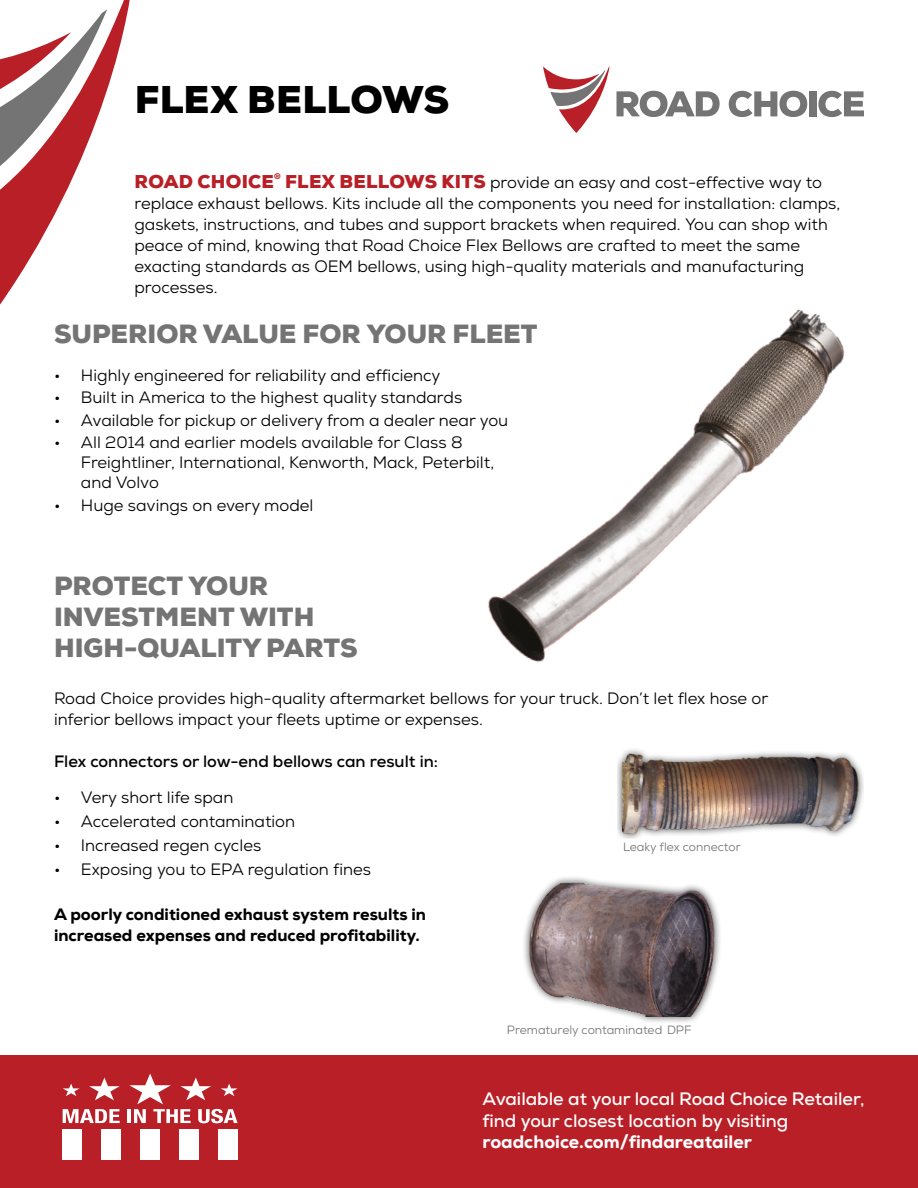
<style>
.page{position:relative;width:918px;height:1188px;background:#fff}
.page>*{position:absolute;margin:0;border:0;box-sizing:border-box;transform-origin:0 0}
.t1{font:900 37.5px "Nexa";color:#000}
.t2{font:900 25.5px/30.6px "Nexa";color:#757474}
.t3{font:700 18px/21.6px "Nexa";color:#fffdfd}
.t4{font:800 18px "Nexa";color:#fffdfd}
.t5{font:900 18px "Nexa";letter-spacing:.015em;color:#b91f27}
.t6{font:16.5px/21px "Nexa";color:#000}
.t7{font:800 16.5px/21px "Nexa";color:#000}
.t8{font:700 16.5px "Nexa";color:#000}
.t9{font:12px "Nexa";color:#757474}
.t10{font:900 7.8px "Nexa";color:#b91f27}
.s1{font-weight:900;font-size:18px;color:#b91f27}
</style>
<div class="page">
<svg style="left:0;top:0;width:130px;height:305px"></svg>
<svg style="left:616px;top:91px;width:104px;height:26px"></svg>
<svg style="left:729px;top:91px;width:78px;height:26px"></svg>
<div style="left:809px;top:91px;width:7px;height:25px;background:#757474"></div>
<svg style="left:818px;top:91px;width:46px;height:26px"></svg>
<svg style="left:543px;top:66px;width:67px;height:67px"></svg>
<div style="left:1px;top:1056px;width:917px;height:132px;background:#b91f27"></div>
<div style="left:63px;top:1129px;width:19px;height:31px;background:#fff"></div>
<div style="left:102px;top:1129px;width:19px;height:31px;background:#fff"></div>
<div style="left:140px;top:1129px;width:20px;height:31px;background:#fff"></div>
<div style="left:179px;top:1129px;width:20px;height:31px;background:#fff"></div>
<div style="left:218px;top:1129px;width:20px;height:31px;background:#fff"></div>
<svg style="left:89px;top:1078px;width:31px;height:22px"></svg>
<svg style="left:63px;top:1084px;width:17px;height:12px"></svg>
<svg style="left:63px;top:1109px;width:57px;height:14px"></svg>
<hr style="left:128px;top:1109px;width:3px;height:14px;background:#fff">
<svg style="left:129px;top:1073px;width:109px;height:50px"></svg>
<img style="left:488px;top:309px;width:357px;height:353px">
<img style="left:622px;top:749px;width:242px;height:89px">
<div style="left:522px;top:875px;width:200px;height:149px;background:#000;opacity:.75"></div>
<img style="left:522px;top:883px;width:200px;height:133px">
<h1 class="t1" style="left:135px;top:75px;width:316px">FLEX BELLOWS</h1>
<p class="t5" style="left:135px;top:170px;width:141px">ROAD CHOICE</p>
<p class="t10" style="left:274px;top:171px;width:8px">®</p>
<p class="t6" style="left:134px;top:172px;width:707px;text-indent:151px"><span class="s1">FLEX BELLOWS KITS</span> provide an easy and cost-effective way to replace exhaust bellows. Kits include all the components you need for installation: clamps, gaskets, instructions, and tubes and support brackets when required. You can shop with peace of mind, knowing that Road Choice Flex Bellows are crafted to meet the same exacting standards as OEM bellows, using high-quality materials and manufacturing processes.</p>
<h2 class="t2" style="left:54px;top:318px;width:485px">SUPERIOR VALUE FOR YOUR FLEET</h2>
<p class="t6" style="left:54px;top:365px;width:388px">• Highly engineered for reliability and efficiency</p>
<p class="t6" style="left:54px;top:387px;width:410px">• Built in America to the highest quality standards</p>
<p class="t6" style="left:54px;top:410px;width:456px">• Available for pickup or delivery from a dealer near you</p>
<p class="t6" style="left:81px;top:433px;width:415px;line-height:19.8px;text-indent:-27px">• All 2014 and earlier models available for Class 8<br>Freightliner, International, Kenworth, Mack, Peterbilt, and Volvo</p>
<p class="t6" style="left:54px;top:494px;width:261px">• Huge savings on every model</p>
<h2 class="t2" style="left:54px;top:571px;width:305px">PROTECT YOUR<br>INVESTMENT WITH<br>HIGH-QUALITY PARTS</h2>
<p class="t6" style="left:54px;top:688px;width:716px">Road Choice provides high-quality aftermarket bellows for your truck. Don’t let flex hose or inferior bellows impact your fleets uptime or expenses.</p>
<p class="t8" style="left:54px;top:751px;width:385px">Flex connectors or low-end bellows can result in:</p>
<p class="t6" style="left:54px;top:787px;width:181px">• Very short life span</p>
<p class="t6" style="left:54px;top:811px;width:243px">• Accelerated contamination</p>
<p class="t6" style="left:54px;top:835px;width:209px">• Increased regen cycles</p>
<p class="t6" style="left:54px;top:859px;width:318px">• Exposing you to EPA regulation fines</p>
<p class="t7" style="left:54px;top:904px;width:374px">A poorly conditioned exhaust system results in increased expenses and reduced profitability.</p>
<p class="t9" style="left:623px;top:839px;width:119px">Leaky flex connector</p>
<p class="t9" style="left:507px;top:1022px;width:186px">Prematurely contaminated DPF</p>
<p class="t3" style="left:482px;top:1088px;width:384px">Available at your local Road Choice Retailer, find your closest location by visiting</p>
<p class="t4" style="left:482px;top:1131px;width:271px">roadchoice.com/findareatailer</p>
</div>
